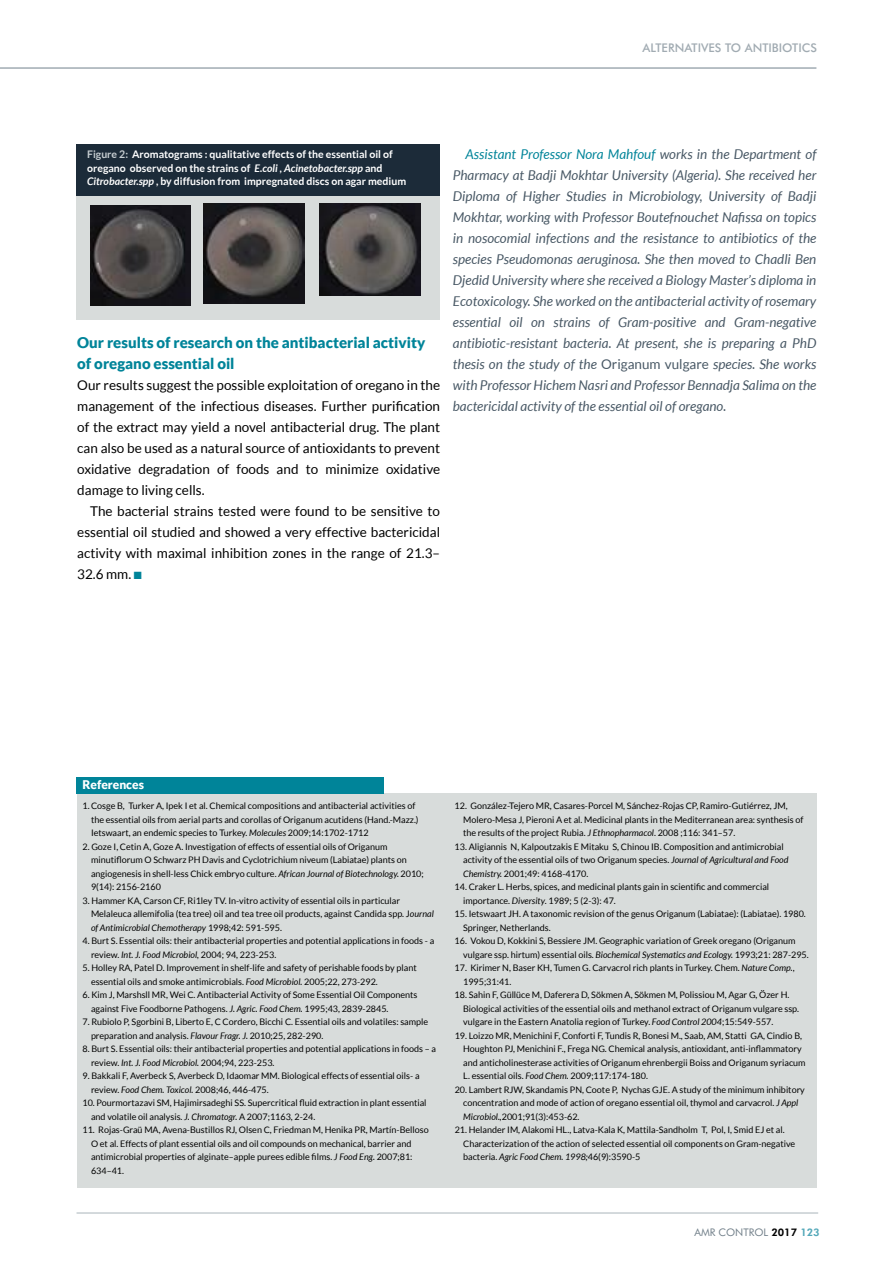
<style>
.page{position:relative;width:893px;height:1263px;background:#fff}
.page>*{position:absolute;margin:0;border:0;box-sizing:border-box;transform-origin:0 0}
.t1{font:900 15px/21px "Lato";color:#008499}
.t2{font:italic 13.5px/21px "Lato";color:#485865;text-align:justify}
.t3{font:13.5px/21px "Lato";color:#000;text-align:justify}
.t4{font:500 12px "Futura BT";color:#a1abb2}
.t5{font:900 12px "Lato";color:#fff}
.t6{font:700 10.5px/13.5px "Lato";color:#fff}
.t7{font:10.5px "Futura BT";color:#72808a}
.t8{font:9px/13.5px "Lato";color:#000}
.s1{color:#c6cdd1}
.s2{font-style:italic}
.s3{color:#008499}
.s4{font-style:normal}
.s5{font-weight:800;color:#000}
.s6{font-weight:800;color:#53a8b9}
</style>
<div class="page">
<hr style="left:0;top:67px;width:816px;height:2px;background:#a1abb2">
<hr style="left:77px;top:1212px;width:741px;height:2px;background:#c6cdd1">
<div style="left:77px;top:153px;width:363px;height:166px;background:#d8dcdb"></div>
<div style="left:77px;top:144px;width:363px;height:52px;background:#1c2b39"></div>
<img style="left:90px;top:205px;width:101px;height:100px">
<img style="left:204px;top:203px;width:100px;height:100px">
<img style="left:320px;top:203px;width:100px;height:92px">
<div style="left:77px;top:793px;width:739px;height:395px;background:#d8dcdb"></div>
<div style="left:77px;top:777px;width:307px;height:16px;background:#008499"></div>
<h3 class="t4" style="left:643px;top:40px;width:176px">ALTERNATIVES TO ANTIBIOTICS</h3>
<p class="t6" style="left:87px;top:147px;width:320px"><span class="s1">Figure 2:</span> Aromatograms : qualitative effects of the essential oil of oregano observed on the strains of <span class="s2">E.coli , Acinetobacter.spp</span> and<br><span class="s2">Citrobacter.spp</span> , by diffusion from impregnated discs on agar medium</p>
<h1 class="t1" style="left:77px;top:332px;width:350px">Our results of research on the antibacterial activity of oregano essential oil</h1>
<p class="t3" style="left:77px;top:375px;width:364px">Our results suggest the possible exploitation of oregano in the management of the infectious diseases. Further purification of the extract may yield a novel antibacterial drug. The plant can also be used as a natural source of antioxidants to prevent oxidative degradation of foods and to minimize oxidative damage to living cells.</p>
<h2 class="t3" style="left:77px;top:501px;width:364px;text-indent:13px">The bacterial strains tested were found to be sensitive to essential oil studied and showed a very effective bactericidal activity with maximal inhibition zones in the range of 21.3– 32.6 mm. <span class="s3">■</span></h2>
<p class="t2" style="left:453px;top:144px;width:365px;text-indent:13px"><span class="s3">Assistant Professor Nora Mahfouf</span> works in the Department of Pharmacy at Badji Mokhtar University (Algeria). She received her Diploma of Higher Studies in Microbiology, University of Badji Mokhtar, working with Professor Boutefnouchet Nafissa on topics in nosocomial infections and the resistance to antibiotics of the species Pseudomonas aeruginosa. She then moved to Chadli Ben Djedid University where she received a Biology Master’s diploma in Ecotoxicology. She worked on the antibacterial activity of rosemary essential oil on strains of Gram-positive and Gram-negative antibiotic-resistant bacteria. At present, she is preparing a PhD thesis on the study of the <span class="s4">Origanum vulgare</span> species. She works with Professor Hichem Nasri and Professor Bennadja Salima on the bactericidal activity of the essential oil of oregano.</p>
<h3 class="t5" style="left:82px;top:778px;width:63px">References</h3>
<p class="t8" style="left:91px;top:799px;width:329px;text-indent:-9px">1.Cosge B, Turker A, Ipek I et al. Chemical compositions and antibacterial activities of the essential oils from aerial parts and corollas of Origanum acutidens (Hand.-Mazz.)<br>Ietswaart, an endemic species to Turkey. <span class="s2">Molecules</span> 2009;14:1702-1712</p>
<p class="t8" style="left:91px;top:840px;width:334px;text-indent:-9px">2. Goze I, Cetin A, Goze A. Investigation of effects of essential oils of Origanum minutiflorum O Schwarz PH Davis and Cyclotrichium niveum (Labiatae) plants on angiogenesis in shell-less Chick embryo culture. <span class="s2">African Journal of Biotechnology.</span> 2010; 9(14): 2156-2160</p>
<p class="t8" style="left:91px;top:894px;width:344px;text-indent:-9px">3. Hammer KA, Carson CF, Ri1ley TV. In-vitro activity of essential oils in particular<br>Melaleuca allemifolia (tea tree) oil and tea tree oil products, against Candida spp. J<span class="s2">ournal of Antimicrobial Chemotherapy</span> 1998;42: 591-595.</p>
<p class="t8" style="left:91px;top:934px;width:345px;text-indent:-9px">4. Burt S. Essential oils: their antibacterial properties and potential applications in foods - a review. <span class="s2">Int. J. Food Microbiol,</span> 2004; 94, 223-253.</p>
<p class="t8" style="left:91px;top:961px;width:327px;text-indent:-9px">5. Holley RA, Patel D. Improvement in shelf-life and safety of perishable foods by plant essential oils and smoke antimicrobials. <span class="s2">Food Microbiol.</span> 2005;22, 273-292.</p>
<p class="t8" style="left:91px;top:988px;width:328px;text-indent:-9px">6. Kim J, Marshsll MR, Wei C. Antibacterial Activity of Some Essential Oil Components against Five Foodborne Pathogens. <span class="s2">J. Agric. Food Chem.</span> 1995;43, 2839-2845.</p>
<p class="t8" style="left:91px;top:1015px;width:339px;text-indent:-9px">7. Rubiolo P, Sgorbini B, Liberto E, C Cordero, Bicchi C. Essential oils and volatiles: sample preparation and analysis. <span class="s2">Flavour Fragr. J.</span> 2010;25, 282-290.</p>
<p class="t8" style="left:91px;top:1042px;width:347px;text-indent:-9px">8. Burt S. Essential oils: their antibacterial properties and potential applications in foods – a review. <span class="s2">Int. J. Food Microbiol.</span> 2004;94, 223-253.</p>
<p class="t8" style="left:91px;top:1069px;width:330px;text-indent:-9px">9. Bakkali F, Averbeck S, Averbeck D, Idaomar MM. Biological effects of essential oils- a review. <span class="s2">Food Chem. Toxicol.</span> 2008;46, 446-475.</p>
<p class="t8" style="left:91px;top:1096px;width:337px;text-indent:-9px">10. Pourmortazavi SM, Hajimirsadeghi SS. Supercritical fluid extraction in plant essential and volatile oil analysis. <span class="s2">J. Chromatogr.</span> A 2007;1163, 2-24.</p>
<p class="t8" style="left:91px;top:1123px;width:339px;text-indent:-9px">11. Rojas-Graü MA, Avena-Bustillos RJ, Olsen C, Friedman M, Henika PR, Martín-Belloso O et al. Effects of plant essential oils and oil compounds on mechanical, barrier and antimicrobial properties of alginate–apple purees edible films. <span class="s2">J Food Eng.</span> 2007;81:<br>634–41.</p>
<p class="t8" style="left:463px;top:799px;width:342px;text-indent:-9px">12. González-Tejero MR, Casares-Porcel M, Sánchez-Rojas CP, Ramiro-Gutiérrez, JM,<br>Molero-Mesa J, Pieroni A et al. Medicinal plants in the Mediterranean area: synthesis of the results of the project Rubia. <span class="s2">J Ethnopharmacol</span>. 2008 ;116: 341–57.</p>
<p class="t8" style="left:463px;top:840px;width:327px;text-indent:-9px">13. Aligiannis N, Kalpoutzakis E Mitaku S, Chinou IB. Composition and antimicrobial activity of the essential oils of two Origanum species. <span class="s2">Journal of Agricultural and Food<br>Chemistry.</span> 2001;49: 4168-4170.</p>
<p class="t8" style="left:463px;top:880px;width:308px;text-indent:-9px">14. Craker L. Herbs, spices, and medicinal plants gain in scientific and commercial importance. <span class="s2">Diversity</span>. 1989; 5 (2-3): 47.</p>
<p class="t8" style="left:463px;top:907px;width:344px;text-indent:-9px">15. Ietswaart JH. A taxonomic revision of the genus Origanum (Labiatae): (Labiatae). 1980.<br>Springer, Netherlands.</p>
<p class="t8" style="left:463px;top:934px;width:347px;text-indent:-9px">16. Vokou D, Kokkini S, Bessiere JM. Geographic variation of Greek oregano (Origanum vulgare ssp. hirtum) essential oils. <span class="s2">Biochemical Systematics and Ecology.</span> 1993;21: 287-295.</p>
<p class="t8" style="left:463px;top:961px;width:333px;text-indent:-9px">17. Kirimer N, Baser KH, Tumen G. Carvacrol rich plants in Turkey. Chem. <span class="s2">Nature Comp.</span>,<br>1995;31:41.</p>
<p class="t8" style="left:463px;top:988px;width:337px;text-indent:-9px">18. Sahin F, Güllüce M, Daferera D, Sökmen A, Sökmen M, Polissiou M, Agar G, Özer H.<br>Biological activities of the essential oils and methanol extract of Origanum vulgare ssp. vulgare in the Eastern Anatolia region of Turkey. <span class="s2">Food Control 2004</span>;15:549-557.</p>
<p class="t8" style="left:463px;top:1029px;width:344px;text-indent:-9px">19. Loizzo MR, Menichini F, Conforti F, Tundis R, Bonesi M., Saab, AM, Statti GA, Cindio B, Houghton PJ, Menichini F., Frega NG. Chemical analysis, antioxidant, anti-inflammatory and anticholinesterase activities of Origanum ehrenbergii Boiss and Origanum syriacum L. essential oils. <span class="s2">Food Chem.</span> 2009;117:174-180.</p>
<p class="t8" style="left:463px;top:1083px;width:343px;text-indent:-9px">20. Lambert RJW, Skandamis PN, Coote P, Nychas GJE. A study of the minimum inhibitory concentration and mode of action of oregano essential oil, thymol and carvacrol. <span class="s2">J Appl<br>Microbiol.,</span>2001;91(3):453-62.</p>
<p class="t8" style="left:463px;top:1123px;width:334px;text-indent:-9px">21. Helander IM, Alakomi HL., Latva-Kala K, Mattila-Sandholm T, Pol, I, Smid EJ et al.<br>Characterization of the action of selected essential oil components on Gram-negative bacteria. <span class="s2">Agric Food Chem. 1998;</span>46(9):3590-5</p>
<p class="t7" style="left:694px;top:1226px;width:127px">AMR CONTROL <span class="s5">2017</span> <span class="s6">123</span></p>
</div>
